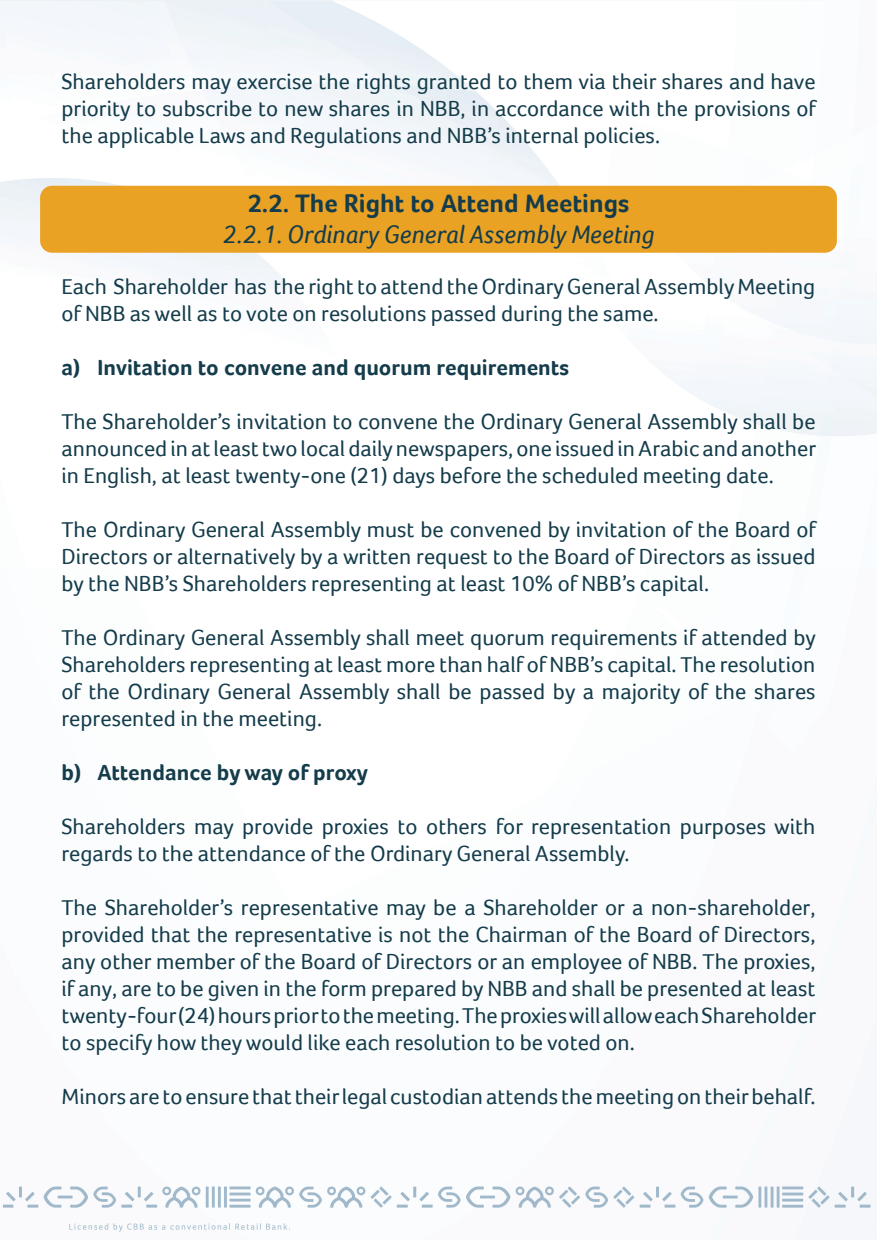
<style>
.page{position:relative;width:877px;height:1240px;background:#fff}
.page>*{position:absolute;margin:0;border:0;box-sizing:border-box;transform-origin:0 0}
.t1{font:italic 26px "Foco";color:#143c4b}
.t2{font:700 26px "Foco";color:#143c4b}
.t3{font:22.5px/27px "Foco";color:#143c4b;text-align:justify}
.t4{font:700 22.5px "Foco";color:#143c4b}
</style>
<div class="page">
<img style="left:0;top:0;width:877px;height:1240px">
<div style="left:40px;top:186px;width:797px;height:67px;background:#eaa225;border-radius:12px"></div>
<p class="t3" style="left:62px;top:68px;width:756px">Shareholders may exercise the rights granted to them via their shares and have priority to subscribe to new shares in NBB, in accordance with the provisions of the applicable Laws and Regulations and NBB’s internal policies.</p>
<p class="t2" style="left:248px;top:188px;width:383px">2.2. The Right to Attend Meetings</p>
<p class="t1" style="left:223px;top:219px;width:433px">2.2.1. Ordinary General Assembly Meeting</p>
<p class="t3" style="left:62px;top:272px;width:755px">Each Shareholder has the right to attend the Ordinary General Assembly Meeting of NBB as well as to vote on resolutions passed during the same.</p>
<p class="t4" style="left:62px;top:354px;width:509px">a) Invitation to convene and quorum requirements</p>
<p class="t3" style="left:62px;top:407px;width:756px">The Shareholder’s invitation to convene the Ordinary General Assembly shall be announced in at least two local daily newspapers, one issued in Arabic and another in English, at least twenty-one (21) days before the scheduled meeting date.</p>
<p class="t3" style="left:62px;top:515px;width:756px">The Ordinary General Assembly must be convened by invitation of the Board of Directors or alternatively by a written request to the Board of Directors as issued by the NBB’s Shareholders representing at least 10% of NBB’s capital.</p>
<p class="t3" style="left:62px;top:623px;width:756px">The Ordinary General Assembly shall meet quorum requirements if attended by Shareholders representing at least more than half of NBB’s capital. The resolution of the Ordinary General Assembly shall be passed by a majority of the shares represented in the meeting.</p>
<p class="t4" style="left:62px;top:759px;width:308px">b) Attendance by way of proxy</p>
<p class="t3" style="left:62px;top:812px;width:756px">Shareholders may provide proxies to others for representation purposes with regards to the attendance of the Ordinary General Assembly.</p>
<p class="t3" style="left:62px;top:893px;width:756px">The Shareholder’s representative may be a Shareholder or a non-shareholder, provided that the representative is not the Chairman of the Board of Directors, any other member of the Board of Directors or an employee of NBB. The proxies, if any, are to be given in the form prepared by NBB and shall be presented at least twenty-four (24) hours prior to the meeting. The proxies will allow each Shareholder to specify how they would like each resolution to be voted on.</p>
<p class="t3" style="left:62px;top:1082px;width:756px">Minors are to ensure that their legal custodian attends the meeting on their behalf.</p>
</div>
